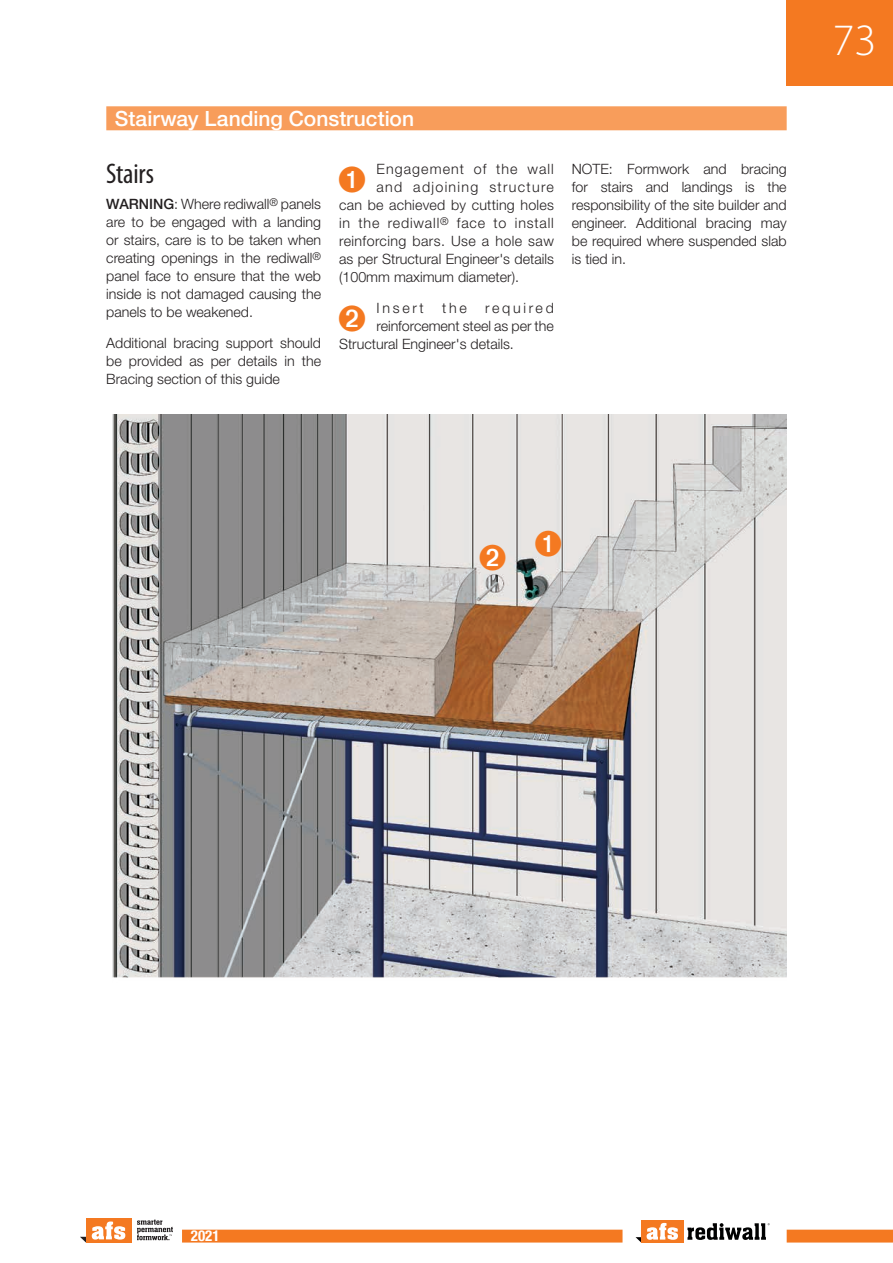
<style>
.page{position:relative;width:893px;height:1263px;background:#fff}
.page>*{position:absolute;margin:0;border:0;box-sizing:border-box;transform-origin:0 0}
.t1{font:300 45px "Myriad Pro";color:#fff}
.Head_3{font:condensed 28.5px "Myriad Pro";letter-spacing:-.005em;color:#231f20}
.Head_2_blue{font:500 21px "Helvetica Neue";color:#fff}
.t2{font:700 condensed 15px "Helvetica Neue";color:#fff}
.Body{font:300 14.25px/18px "Helvetica Neue";color:#231f20;text-align:justify}
.Drop_Cap{font:300 14.25px "Helvetica Neue";letter-spacing:.015em;color:#231f20}
.Drop_Cap-2{font:300 14.25px "Helvetica Neue";letter-spacing:.06em;color:#231f20}
.Drop_Cap-3{font:300 14.25px "Helvetica Neue";letter-spacing:-.005em;color:#231f20}
.Drop_Cap-4{font:300 14.25px "Helvetica Neue";letter-spacing:.09em;color:#231f20}
.Drop_Cap-5{font:300 14.25px "Helvetica Neue";letter-spacing:.075em;color:#231f20}
.Drop_Cap-6{font:300 14.25px "Helvetica Neue";letter-spacing:.19em;color:#231f20}
.s1{font-weight:500}
</style>
<div class="page">
<div style="left:787px;top:0;width:106px;height:86px;background:#f47921"></div>
<svg style="left:636px;top:1237px;width:5px;height:5px"></svg>
<div style="left:641px;top:1220px;width:43px;height:22px;background:#f47921"></div>
<svg style="left:647px;top:1223px;width:31px;height:17px"></svg>
<svg style="left:687px;top:1223px;width:83px;height:17px"></svg>
<div style="left:182px;top:1229px;width:440px;height:13px;background:#f47921"></div>
<div style="left:787px;top:1229px;width:106px;height:13px;background:#f47921"></div>
<svg style="left:80px;top:1237px;width:6px;height:5px"></svg>
<div style="left:86px;top:1218px;width:45px;height:24px;background:#f47921"></div>
<svg style="left:92px;top:1221px;width:33px;height:18px"></svg>
<svg style="left:137px;top:1219px;width:36px;height:21px"></svg>
<div style="left:106px;top:106px;width:681px;height:24px;background:#f89d5b"></div>
<img style="left:112px;top:415px;width:675px;height:563px">
<svg style="left:535px;top:530px;width:26px;height:26px"></svg>
<svg style="left:480px;top:545px;width:25px;height:26px"></svg>
<p class="Head_2_blue" style="left:115px;top:106px;width:301px">Stairway Landing Construction</p>
<p class="Head_3" style="left:106px;top:158px;width:49px">Stairs</p>
<p class="Body" style="left:106px;top:195px;width:216px"><span class="s1">WARNING</span>: Where rediwall<sup>®</sup> panels are to be engaged with a landing or stairs, care is to be taken when creating openings in the rediwall<sup>® </sup>panel face to ensure that the web inside is not damaged causing the panels to be weakened.</p>
<p class="Body" style="left:106px;top:334px;width:216px">Additional bracing support should be provided as per details in the Bracing section of this guide</p>
<p class="Drop_Cap-5" style="left:377px;top:160px;width:179px">Engagement of the wall</p>
<p class="Drop_Cap-4" style="left:377px;top:178px;width:179px">and adjoining structure</p>
<p class="Drop_Cap" style="left:339px;top:196px;width:216px">can be achieved by cutting holes</p>
<p class="Drop_Cap-2" style="left:339px;top:214px;width:216px">in the rediwall<sup>®</sup> face to install</p>
<p class="Drop_Cap" style="left:339px;top:232px;width:216px">reinforcing bars. Use a hole saw</p>
<p class="Drop_Cap" style="left:339px;top:250px;width:216px">as per Structural Engineer's details</p>
<p class="Drop_Cap" style="left:339px;top:268px;width:181px">(100mm maximum diameter).</p>
<p class="Drop_Cap" style="left:377px;top:299px;width:49px">Insert</p>
<p class="Drop_Cap" style="left:442px;top:299px;width:26px">the</p>
<p class="Drop_Cap-6" style="left:485px;top:299px;width:70px">required</p>
<p class="Drop_Cap-3" style="left:377px;top:317px;width:179px">reinforcement steel as per the</p>
<p class="Drop_Cap" style="left:339px;top:335px;width:176px">Structural Engineer's details.</p>
<p class="Body" style="left:572px;top:159px;width:216px">NOTE: Formwork and bracing for stairs and landings is the responsibility of the site builder and engineer. Additional bracing may be required where suspended slab is tied in.</p>
<h1 class="t1" style="left:832px;top:15px;width:45px">73</h1>
<p class="t2" style="left:191px;top:1227px;width:30px">2021</p>
</div>
